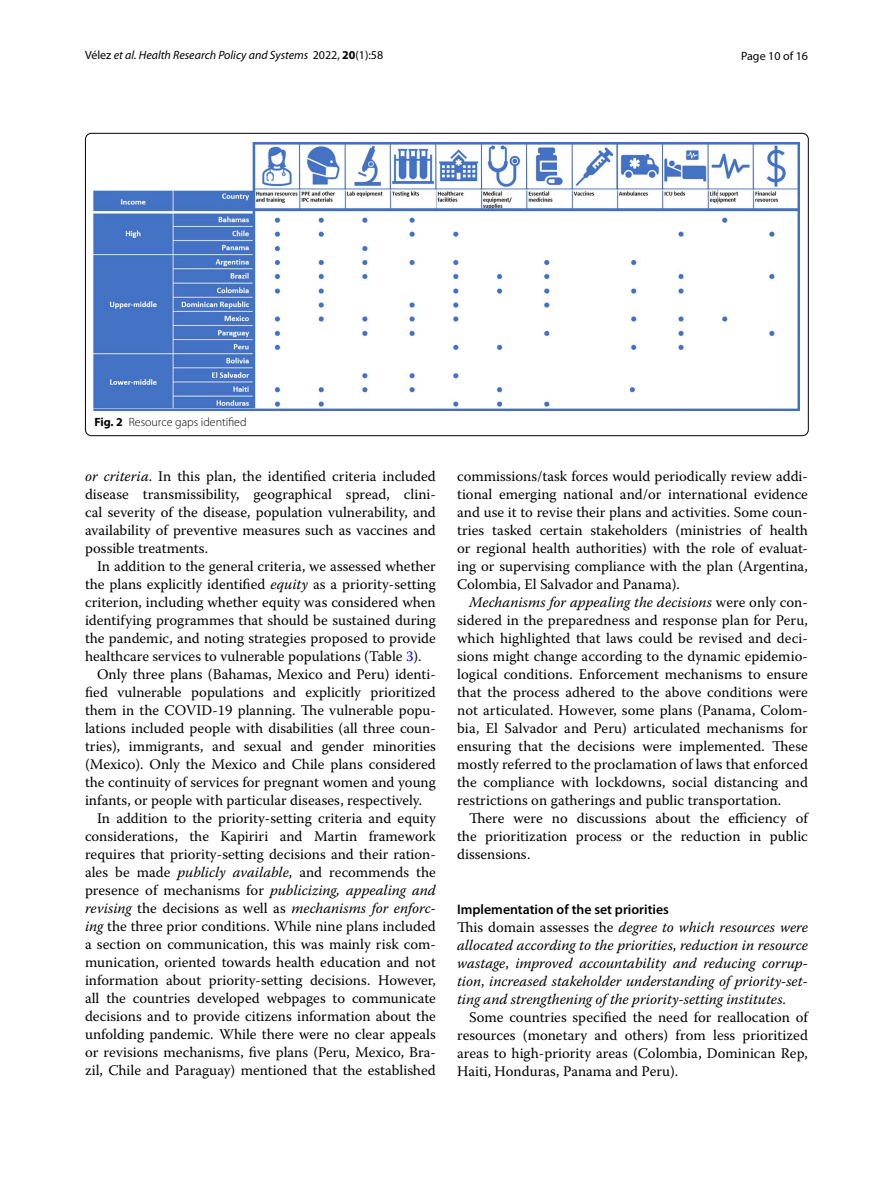
<style>
.page{position:relative;width:893px;height:1187px;background:#fff}
.page>*{position:absolute;margin:0;border:0;box-sizing:border-box;transform-origin:0 0}
.t1{font:14.7px/18px "Warnock Pro";color:#000;text-align:justify}
.t2{font:italic 14.7px/18px "Warnock Pro";color:#000;text-align:justify}
.t3{font:600 13.8px "Myriad Pro";color:#000}
.t4{font:italic 12px "Myriad Pro";color:#000}
.t5{font:300 12px "Myriad Pro";color:#000}
.t6{font:12px "Myriad Pro";color:#000}
.s1{font-style:normal}
.s2{font-weight:700;font-style:normal}
.s3{font-weight:700}
.s4{font-style:italic}
.s5{color:#00f}
</style>
<div class="page">
<img style="left:94px;top:142px;width:706px;height:268px">
<p class="t4" style="left:85px;top:48px;width:300px"><span class="s1">Vélez</span> et al. Health Research Policy and Systems <span class="s1">2022,</span> <span class="s2">20</span><span class="s1">(1):58</span></p>
<p class="t6" style="left:741px;top:48px;width:68px">Page 10 of 16</p>
<p class="t5" style="left:94px;top:415px;width:154px"><span class="s3">Fig. 2</span> Resource gaps identified</p>
<p class="t1" style="left:85px;top:466px;width:352px"><span class="s4">or criteria</span>. In this plan, the identified criteria included disease transmissibility, geographical spread, clini&shy;cal severity of the disease, population vulnerability, and availability of preventive measures such as vaccines and possible treatments.</p>
<p class="t1" style="left:97px;top:556px;width:340px">In addition to the general criteria, we assessed whether</p>
<p class="t1" style="left:85px;top:574px;width:352px">the plans explicitly identified <span class="s4">equity</span> as a priority-setting</p>
<p class="t1" style="left:85px;top:592px;width:352px">criterion, including whether equity was considered when</p>
<p class="t1" style="left:85px;top:610px;width:352px">identifying programmes that should be sustained during</p>
<p class="t1" style="left:85px;top:628px;width:352px">the pandemic, and noting strategies proposed to provide</p>
<p class="t1" style="left:85px;top:646px;width:338px">healthcare services to vulnerable populations (Table <span class="s5">3</span>).</p>
<p class="t1" style="left:97px;top:664px;width:340px">Only three plans (Bahamas, Mexico and Peru) identi-</p>
<p class="t1" style="left:85px;top:682px;width:352px">fied vulnerable populations and explicitly prioritized</p>
<p class="t1" style="left:85px;top:700px;width:352px">them in the COVID-19 planning. The vulnerable popu-</p>
<p class="t1" style="left:85px;top:718px;width:352px">lations included people with disabilities (all three coun-</p>
<p class="t1" style="left:85px;top:736px;width:352px">tries), immigrants, and sexual and gender minorities</p>
<p class="t1" style="left:85px;top:754px;width:352px">(Mexico). Only the Mexico and Chile plans considered</p>
<p class="t1" style="left:85px;top:772px;width:352px">the continuity of services for pregnant women and young</p>
<p class="t1" style="left:85px;top:790px;width:339px">infants, or people with particular diseases, respectively.</p>
<p class="t1" style="left:97px;top:808px;width:340px">In addition to the priority-setting criteria and equity</p>
<p class="t1" style="left:85px;top:826px;width:352px">considerations, the Kapiriri and Martin framework</p>
<p class="t1" style="left:85px;top:844px;width:352px">requires that priority-setting decisions and their ration-</p>
<p class="t1" style="left:85px;top:862px;width:352px">ales be made <span class="s4">publicly available</span>, and recommends the</p>
<p class="t2" style="left:85px;top:880px;width:352px"><span class="s1">presence of mechanisms for</span> publicizing, appealing and</p>
<p class="t2" style="left:85px;top:898px;width:352px">revising <span class="s1">the decisions as well as</span> mechanisms for enforc-</p>
<p class="t1" style="left:85px;top:916px;width:352px"><span class="s4">ing</span> the three prior conditions. While nine plans included</p>
<p class="t1" style="left:85px;top:934px;width:352px">a section on communication, this was mainly risk com-</p>
<p class="t1" style="left:85px;top:952px;width:352px">munication, oriented towards health education and not</p>
<p class="t1" style="left:85px;top:970px;width:352px">information about priority-setting decisions. However,</p>
<p class="t1" style="left:85px;top:988px;width:352px">all the countries developed webpages to communicate</p>
<p class="t1" style="left:85px;top:1006px;width:352px">decisions and to provide citizens information about the</p>
<p class="t1" style="left:85px;top:1024px;width:352px">unfolding pandemic. While there were no clear appeals</p>
<p class="t1" style="left:85px;top:1042px;width:352px">or revisions mechanisms, five plans (Peru, Mexico, Bra-</p>
<p class="t1" style="left:85px;top:1060px;width:352px">zil, Chile and Paraguay) mentioned that the established</p>
<p class="t1" style="left:457px;top:466px;width:352px">commissions/task forces would periodically review addi&shy;tional emerging national and/or international evidence and use it to revise their plans and activities. Some coun&shy;tries tasked certain stakeholders (ministries of health or regional health authorities) with the role of evaluat&shy;ing or supervising compliance with the plan (Argentina, Colombia, El Salvador and Panama).</p>
<p class="t1" style="left:457px;top:592px;width:352px;text-indent:12px"><span class="s4">Mechanisms for appealing the decisions</span> were only con&shy;sidered in the preparedness and response plan for Peru, which highlighted that laws could be revised and deci&shy;sions might change according to the dynamic epidemio&shy;logical conditions. Enforcement mechanisms to ensure that the process adhered to the above conditions were not articulated. However, some plans (Panama, Colom&shy;bia, El Salvador and Peru) articulated mechanisms for ensuring that the decisions were implemented. These mostly referred to the proclamation of laws that enforced the compliance with lockdowns, social distancing and restrictions on gatherings and public transportation.</p>
<p class="t1" style="left:457px;top:808px;width:352px;text-indent:12px">There were no discussions about the efficiency of the prioritization process or the reduction in public dissensions.</p>
<p class="t3" style="left:457px;top:900px;width:213px">Implementation of the set priorities</p>
<p class="t2" style="left:457px;top:917px;width:352px"><span class="s1">This domain assesses the</span> degree to which resources were allocated according to the priorities<span class="s1">,</span> reduction in resource wastage<span class="s1">,</span> improved accountability and reducing corrup&shy;tion<span class="s1">,</span> increased stakeholder understanding of priority-set&shy;ting and strengthening of the priority-setting institutes<span class="s1">.</span></p>
<p class="t1" style="left:457px;top:1007px;width:352px;text-indent:12px">Some countries specified the need for reallocation of resources (monetary and others) from less prioritized areas to high-priority areas (Colombia, Dominican Rep, Haiti, Honduras, Panama and Peru).</p>
</div>
